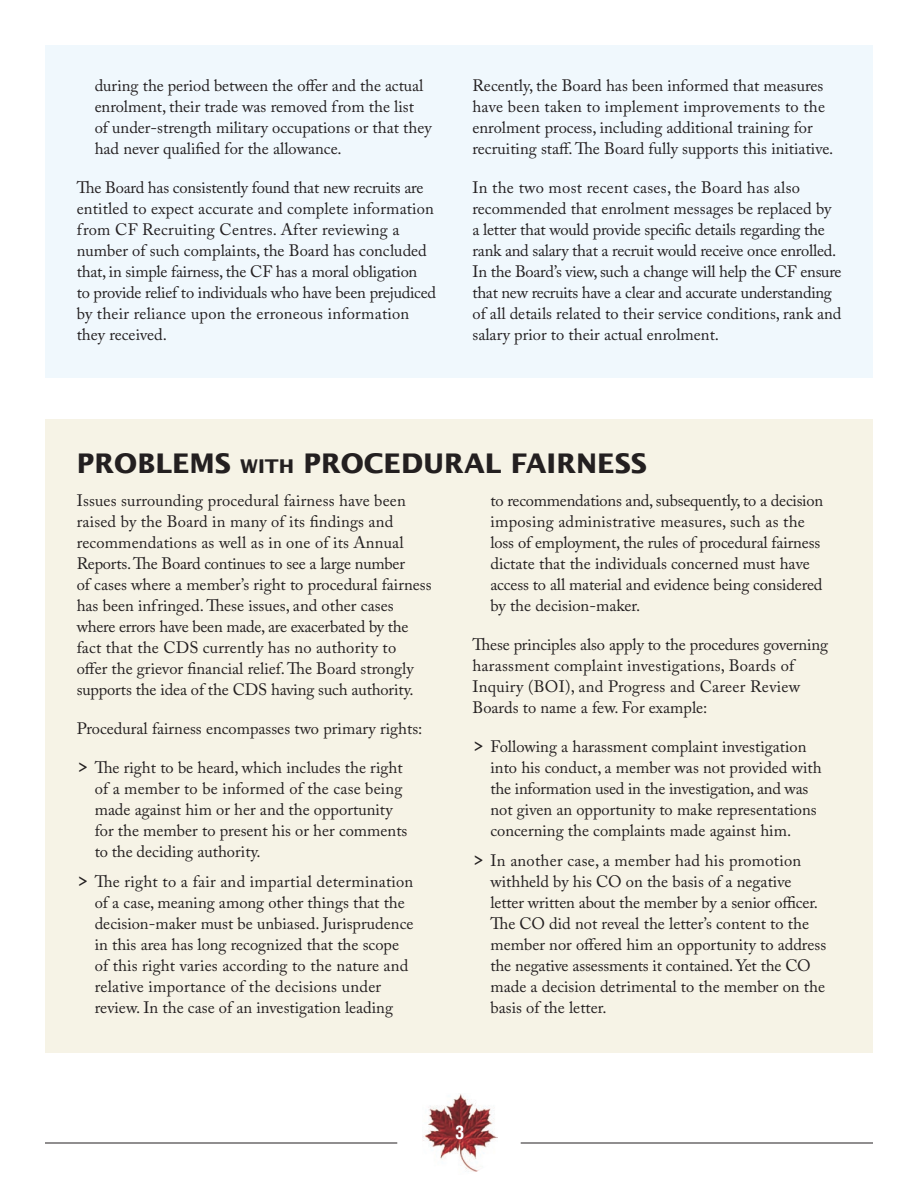
<style>
.page{position:relative;width:918px;height:1188px;background:#fff}
.page>*{position:absolute;margin:0;border:0;box-sizing:border-box;transform-origin:0 0}
.t1{font:700 27px "Lucida Sans Std";color:#231f20}
.t2{font:700 condensed 18px "Helvetica LT Std";color:#fff}
.t3{font:16.5px/21px "Adobe Caslon Pro";color:#231f20}
.s1{font-size:18.9px}
.s2{font-size:24px}
</style>
<div class="page">
<div style="left:45px;top:420px;width:828px;height:633px;background:#f6f3e6"></div>
<div style="left:45px;top:45px;width:828px;height:333px;background:#f0f8fd"></div>
<img style="left:423px;top:1094px;width:74px;height:78px">
<hr style="left:45px;top:1143px;width:352px;height:1px;background:#231f20">
<hr style="left:521px;top:1143px;width:352px;height:1px;background:#231f20">
<p class="t3" style="left:95px;top:74px;width:339px">during the period between the offer and the actual enrolment, their trade was removed from the list<br>of under-strength military occupations or that they had never qualified for the allowance.</p>
<p class="t3" style="left:77px;top:176px;width:361px">The Board has consistently found that new recruits are entitled to expect accurate and complete information from CF Recruiting Centres. After reviewing a number of such complaints, the Board has concluded that, in simple fairness, the CF has a moral obligation<br>to provide relief to individuals who have been prejudiced by their reliance upon the erroneous information they received.</p>
<p class="t3" style="left:472px;top:74px;width:362px">Recently, the Board has been informed that measures have been taken to implement improvements to the enrolment process, including additional training for recruiting staff. The Board fully supports this initiative.</p>
<p class="t3" style="left:472px;top:176px;width:371px">In the two most recent cases, the Board has also recommended that enrolment messages be replaced by a letter that would provide specific details regarding the rank and salary that a recruit would receive once enrolled.<br>In the Board’s view, such a change will help the CF ensure that new recruits have a clear and accurate understanding of all details related to their service conditions, rank and salary prior to their actual enrolment.</p>
<h1 class="t1" style="left:77px;top:448px;width:572px">PROBLEMS <span class="s1">with</span> PROCEDURAL FAIRNESS</h1>
<p class="t3" style="left:77px;top:490px;width:356px">Issues surrounding procedural fairness have been raised by the Board in many of its findings and recommendations as well as in one of its Annual Reports. The Board continues to see a large number<br>of cases where a member’s right to procedural fairness has been infringed. These issues, and other cases where errors have been made, are exacerbated by the fact that the CDS currently has no authority to<br>offer the grievor financial relief. The Board strongly supports the idea of the CDS having such authority.</p>
<p class="t3" style="left:77px;top:718px;width:347px">Procedural fairness encompasses two primary rights:</p>
<p class="t3" style="left:95px;top:757px;width:314px;text-indent:-18px"><span class="s2">&gt;</span> The right to be heard, which includes the right of a member to be informed of the case being made against him or her and the opportunity for the member to present his or her comments to the deciding authority.</p>
<p class="t3" style="left:95px;top:871px;width:320px;text-indent:-18px"><span class="s2">&gt;</span> The right to a fair and impartial determination of a case, meaning among other things that the decision-maker must be unbiased. Jurisprudence in this area has long recognized that the scope of this right varies according to the nature and relative importance of the decisions under review. In the case of an investigation leading</p>
<p class="t3" style="left:491px;top:490px;width:334px">to recommendations and, subsequently, to a decision imposing administrative measures, such as the loss of employment, the rules of procedural fairness dictate that the individuals concerned must have access to all material and evidence being considered by the decision-maker.</p>
<p class="t3" style="left:473px;top:634px;width:357px">These principles also apply to the procedures governing harassment complaint investigations, Boards of Inquiry (BOI), and Progress and Career Review Boards to name a few. For example:</p>
<p class="t3" style="left:491px;top:736px;width:333px;text-indent:-18px"><span class="s2">&gt;</span> Following a harassment complaint investigation into his conduct, a member was not provided with the information used in the investigation, and was not given an opportunity to make representations concerning the complaints made against him.</p>
<p class="t3" style="left:491px;top:850px;width:337px;text-indent:-18px"><span class="s2">&gt;</span> In another case, a member had his promotion withheld by his CO on the basis of a negative letter written about the member by a senior officer.<br>The CO did not reveal the letter’s content to the member nor offered him an opportunity to address the negative assessments it contained. Yet the CO made a decision detrimental to the member on the basis of the letter.</p>
<p class="t2" style="left:455px;top:1121px;width:10px">3</p>
</div>
